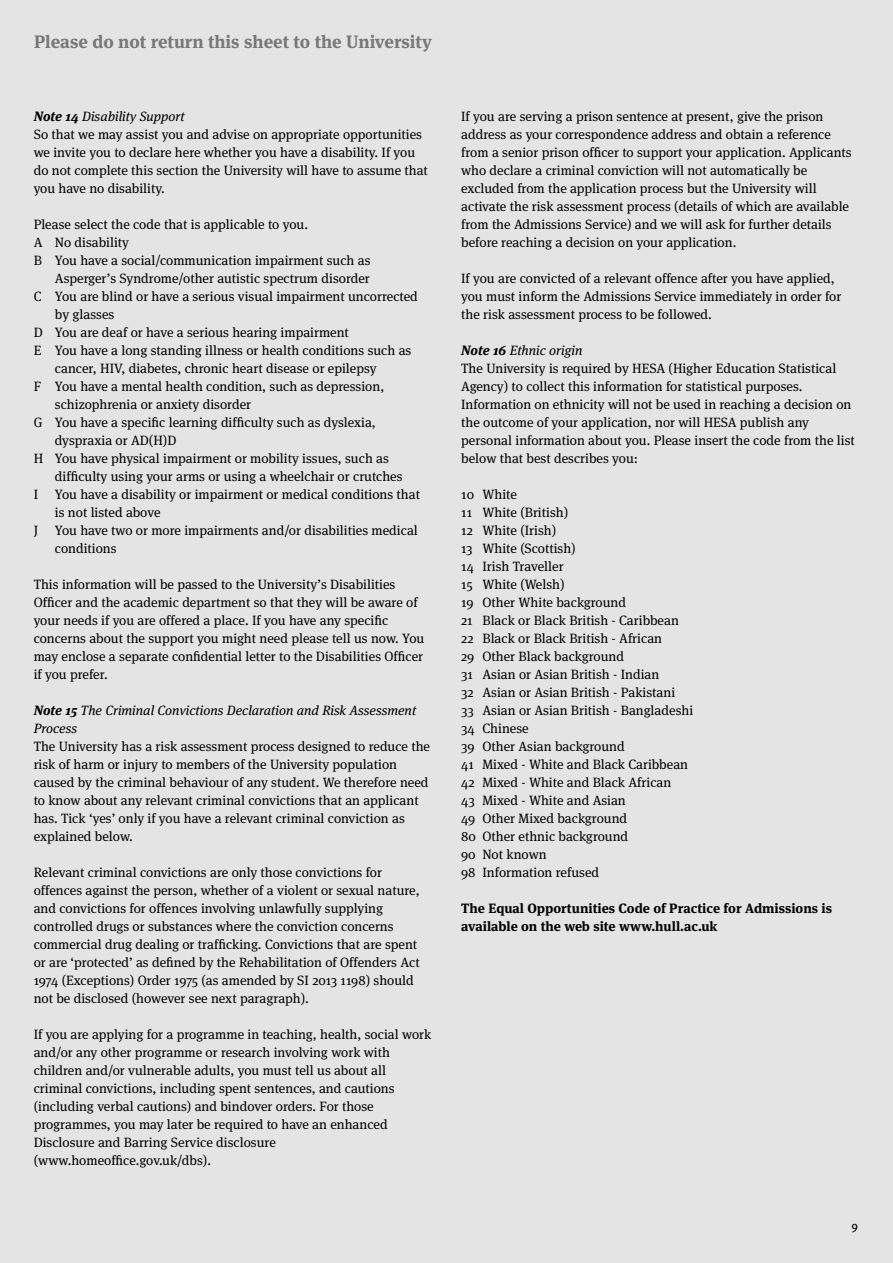
<style>
.page{position:relative;width:893px;height:1263px;background:#e4e4e4}
.page>*{position:absolute;margin:0;border:0;box-sizing:border-box;transform-origin:0 0}
.t1{font:700 18px "Meta Serif OT";color:#787878}
.t2{font:13.5px/18px "Meta Serif OT";color:#000}
.t3{font:700 13.5px/18px "Meta Serif OT";color:#000}
.t4{font:italic 13.5px/18px "Meta Serif OT";color:#000}
.t5{font:12px "Meta OT";color:#000}
.s1{font-weight:700;font-style:italic}
.s2{font-style:italic}
.s3{font-weight:700}
</style>
<div class="page">
<h1 class="t1" style="left:34px;top:35px;width:399px">Please do not return this sheet to the University</h1>
<p class="t2" style="left:34px;top:108px;width:396px"><span class="s1">Note 14</span> <span class="s2">Disability Support<br></span>So that we may assist you and advise on appropriate opportunities we invite you to declare here whether you have a disability. If you do not complete this section the University will have to assume that you have no disability.</p>
<p class="t2" style="left:34px;top:216px;width:276px">Please select the code that is applicable to you.</p>
<p class="t2" style="left:34px;top:234px;width:97px">A No disability</p>
<p class="t2" style="left:34px;top:252px;width:338px">B You have a social/communication impairment such as</p>
<p class="t2" style="left:55px;top:270px;width:316px">Asperger’s Syndrome/other autistic spectrum disorder</p>
<p class="t2" style="left:34px;top:288px;width:386px">C You are blind or have a serious visual impairment uncorrected</p>
<p class="t2" style="left:55px;top:306px;width:61px">by glasses</p>
<p class="t2" style="left:34px;top:324px;width:317px">D You are deaf or have a serious hearing impairment</p>
<p class="t2" style="left:34px;top:342px;width:379px">E You have a long standing illness or health conditions such as</p>
<p class="t2" style="left:55px;top:360px;width:323px">cancer, HIV, diabetes, chronic heart disease or epilepsy</p>
<p class="t2" style="left:34px;top:378px;width:352px">F You have a mental health condition, such as depression,</p>
<p class="t2" style="left:55px;top:396px;width:198px">schizophrenia or anxiety disorder</p>
<p class="t2" style="left:34px;top:414px;width:344px">G You have a specific learning difficulty such as dyslexia,</p>
<p class="t2" style="left:55px;top:432px;width:123px">dyspraxia or AD(H)D</p>
<p class="t2" style="left:34px;top:450px;width:357px">H You have physical impairment or mobility issues, such as</p>
<p class="t2" style="left:55px;top:468px;width:349px">difficulty using your arms or using a wheelchair or crutches</p>
<p class="t2" style="left:34px;top:486px;width:388px">I You have a disability or impairment or medical conditions that</p>
<p class="t2" style="left:55px;top:504px;width:107px">is not listed above</p>
<p class="t2" style="left:34px;top:522px;width:386px">J You have two or more impairments and/or disabilities medical</p>
<p class="t2" style="left:55px;top:540px;width:63px">conditions</p>
<p class="t2" style="left:34px;top:576px;width:392px">This information will be passed to the University’s Disabilities Officer and the academic department so that they will be aware of your needs if you are offered a place. If you have any specific concerns about the support you might need please tell us now. You may enclose a separate confidential letter to the Disabilities Officer if you prefer.</p>
<p class="t4" style="left:34px;top:702px;width:384px"><span class="s3">Note 15</span> The Criminal Convictions Declaration and Risk Assessment<br>Process</p>
<p class="t2" style="left:34px;top:738px;width:398px">The University has a risk assessment process designed to reduce the risk of harm or injury to members of the University population caused by the criminal behaviour of any student. We therefore need to know about any relevant criminal convictions that an applicant has. Tick ‘yes’ only if you have a relevant criminal conviction as explained below.</p>
<p class="t2" style="left:34px;top:864px;width:388px">Relevant criminal convictions are only those convictions for offences against the person, whether of a violent or sexual nature, and convictions for offences involving unlawfully supplying controlled drugs or substances where the conviction concerns commercial drug dealing or trafficking. Convictions that are spent or are ‘protected’ as defined by the Rehabilitation of Offenders Act 1974 (Exceptions) Order 1975 (as amended by SI 2013 1198) should not be disclosed (however see next paragraph).</p>
<p class="t2" style="left:34px;top:1026px;width:399px">If you are applying for a programme in teaching, health, social work and/or any other programme or research involving work with children and/or vulnerable adults, you must tell us about all criminal convictions, including spent sentences, and cautions (including verbal cautions) and bindover orders. For those programmes, you may later be required to have an enhanced Disclosure and Barring Service disclosure (www.homeoffice.gov.uk/dbs).</p>
<p class="t2" style="left:461px;top:108px;width:392px">If you are serving a prison sentence at present, give the prison address as your correspondence address and obtain a reference from a senior prison officer to support your application. Applicants who declare a criminal conviction will not automatically be excluded from the application process but the University will activate the risk assessment process (details of which are available from the Admissions Service) and we will ask for further details before reaching a decision on your application.</p>
<p class="t2" style="left:461px;top:270px;width:382px">If you are convicted of a relevant offence after you have applied, you must inform the Admissions Service immediately in order for the risk assessment process to be followed.</p>
<p class="t2" style="left:461px;top:342px;width:395px"><span class="s1">Note 16</span> <span class="s2">Ethnic origin<br></span>The University is required by HESA (Higher Education Statistical Agency) to collect this information for statistical purposes.<br>Information on ethnicity will not be used in reaching a decision on the outcome of your application, nor will HESA publish any personal information about you. Please insert the code from the list below that best describes you:</p>
<p class="t2" style="left:461px;top:486px;width:233px">10 White<br>11 White (British)<br>12 White (Irish)<br>13 White (Scottish)<br>14 Irish Traveller<br>15 White (Welsh)<br>19 Other White background<br>21 Black or Black British - Caribbean<br>22 Black or Black British - African<br>29 Other Black background<br>31 Asian or Asian British - Indian<br>32 Asian or Asian British - Pakistani<br>33 Asian or Asian British - Bangladeshi<br>34 Chinese<br>39 Other Asian background<br>41 Mixed - White and Black Caribbean<br>42 Mixed - White and Black African<br>43 Mixed - White and Asian<br>49 Other Mixed background<br>80 Other ethnic background<br>90 Not known<br>98 Information refused</p>
<p class="t3" style="left:461px;top:900px;width:372px">The Equal Opportunities Code of Practice for Admissions is available on the web site www.hull.ac.uk</p>
<p class="t5" style="left:851px;top:1222px;width:8px">9</p>
</div>
